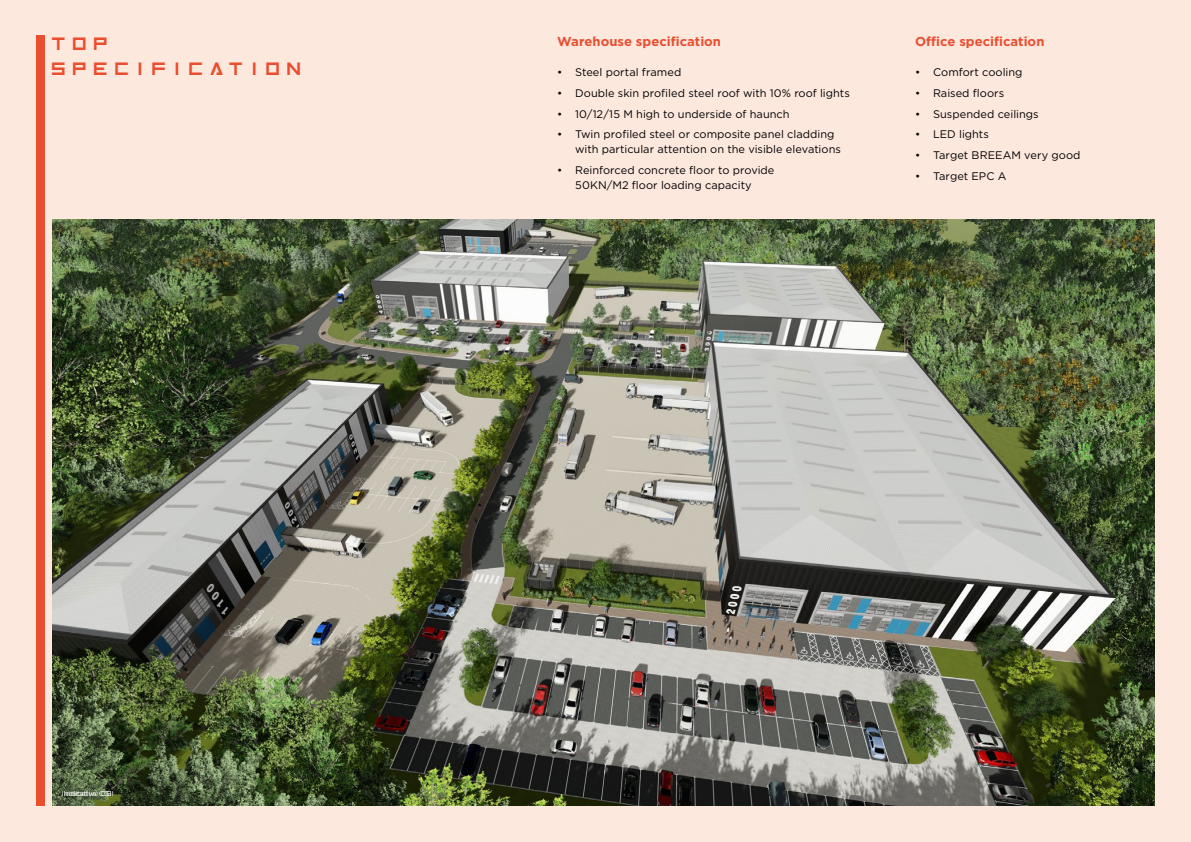
<style>
.page{position:relative;width:1191px;height:842px;background:#fde8de}
.page>*{position:absolute;margin:0;border:0;box-sizing:border-box;transform-origin:0 0}
.t1{font:40px "Inversionz Unboxed";letter-spacing:-.155em;color:#e94e2f}
.t2{font:40px "Inversionz Unboxed";letter-spacing:-.12em;color:#e94e2f}
.t3{font:700 13px "Gotham";letter-spacing:.005em;color:#e94e2f}
.t4{font:11px/15px "Gotham";color:#000}
.t5{font:7px "Gotham";letter-spacing:.015em;color:#fff}
</style>
<div class="page">
<img style="left:52px;top:220px;width:1103px;height:586px">
<div style="left:36px;top:36px;width:9px;height:770px;background:#e94e2f"></div>
<h1 class="t2" style="left:47px;top:18px;width:69px">TOP</h1>
<h1 class="t1" style="left:47px;top:43px;width:262px">Specification</h1>
<p class="t5" style="left:62px;top:789px;width:51px">Indicative CGI</p>
<p class="t5" style="left:64px;top:789px;width:51px">Indicative CGI</p>
<p class="t3" style="left:557px;top:33px;width:165px">Warehouse specification</p>
<p class="t4" style="left:557px;top:65px;width:126px">• Steel portal framed</p>
<p class="t4" style="left:557px;top:85px;width:294px">• Double skin profiled steel roof with 10% roof lights</p>
<p class="t4" style="left:557px;top:106px;width:234px">• 10/12/15 M high to underside of haunch</p>
<p class="t4" style="left:575px;top:127px;width:267px;text-indent:-18px">• Twin profiled steel or composite panel cladding with particular attention on the visible elevations</p>
<p class="t4" style="left:557px;top:162px;width:219px;text-align:center">• Reinforced concrete floor to provide<br>50KN/M2 floor loading capacity</p>
<p class="t3" style="left:915px;top:33px;width:131px">Office specification</p>
<p class="t4" style="left:915px;top:65px;width:109px">• Comfort cooling</p>
<p class="t4" style="left:915px;top:85px;width:91px">• Raised floors</p>
<p class="t4" style="left:915px;top:106px;width:125px">• Suspended ceilings</p>
<p class="t4" style="left:915px;top:127px;width:75px">• LED lights</p>
<p class="t4" style="left:915px;top:147px;width:167px">• Target BREEAM very good</p>
<p class="t4" style="left:915px;top:168px;width:93px">• Target EPC A</p>
</div>
